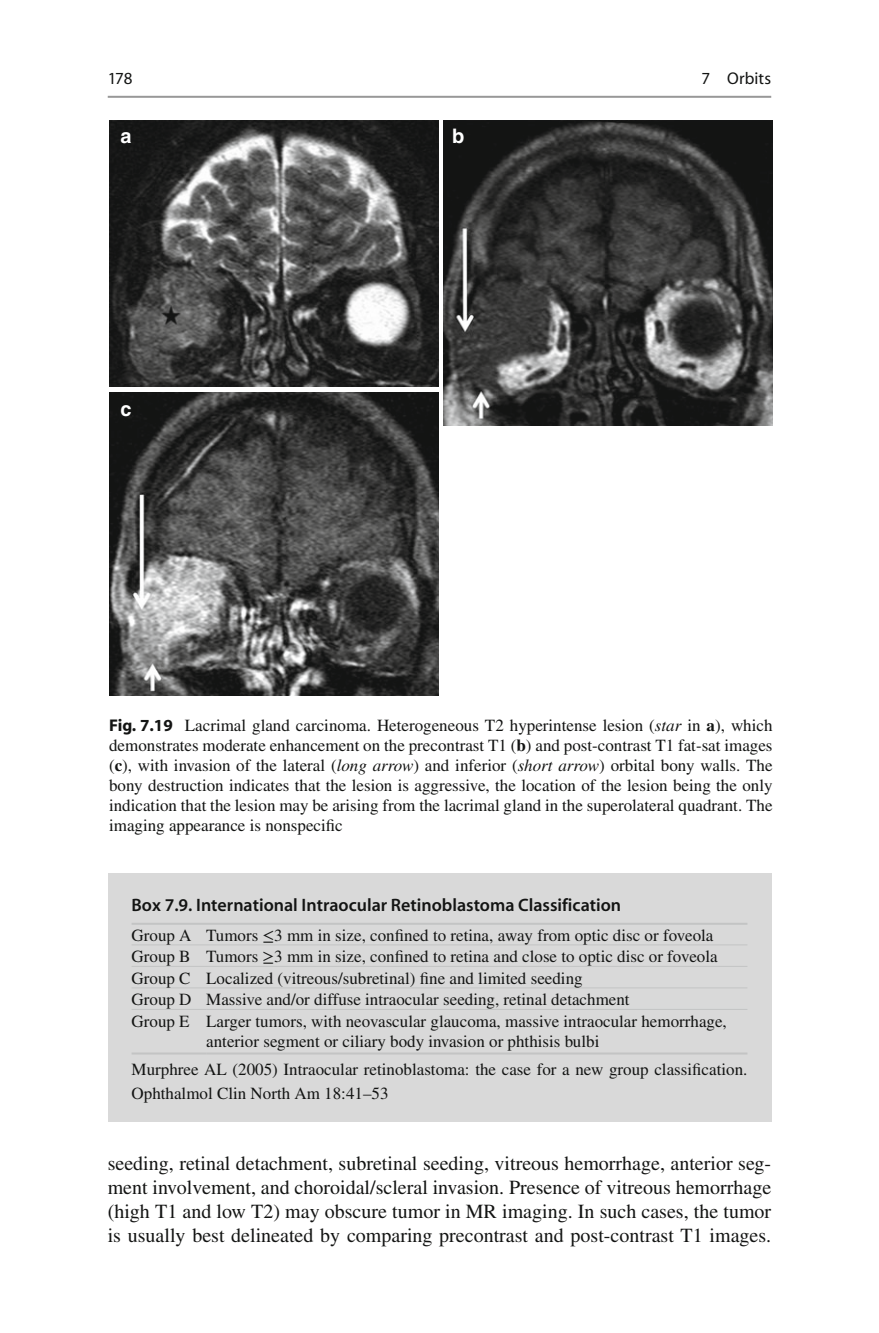
<style>
.page{position:relative;width:879px;height:1333px;background:#fff}
.page>*{position:absolute;margin:0;border:0;box-sizing:border-box;transform-origin:0 0}
.t1{font:20px/24px "Times";color:#131413;text-align:justify}
.t2{font:700 20px "Helvetica";color:#fff}
.t3{font:600 18px "Myriad";color:#131413}
.t4{font:17px/20px "Times";color:#131413}
.t5{font:17px "Myriad";letter-spacing:.01em;color:#131413}
.s1{font-family:"Myriad";font-weight:700}
.s2{font-style:italic}
.s3{font-weight:700}
.s4{font-family:"STIX General"}
</style>
<div class="page">
<div style="left:108px;top:873px;width:663px;height:249px;background:#d9d9d9"></div>
<hr style="left:132px;top:922px;width:615px;height:2px;background:#c3c4c4">
<hr style="left:132px;top:944px;width:615px;height:1px;background:#c3c4c4">
<hr style="left:132px;top:965px;width:615px;height:1px;background:#c3c4c4">
<hr style="left:132px;top:987px;width:615px;height:1px;background:#c3c4c4">
<hr style="left:206px;top:1008px;width:541px;height:1px;background:#c3c4c4">
<hr style="left:206px;top:1052px;width:541px;height:2px;background:#c3c4c4">
<hr style="left:132px;top:1008px;width:74px;height:1px;background:#c3c4c4">
<hr style="left:132px;top:1052px;width:74px;height:2px;background:#c3c4c4">
<img style="left:444px;top:121px;width:328px;height:304px">
<img style="left:109px;top:392px;width:329px;height:303px">
<img style="left:109px;top:121px;width:329px;height:266px">
<hr style="left:108px;top:96px;width:663px;height:2px;background:#989898">
<p class="t5" style="left:108px;top:72px;width:26px">178</p>
<p class="t2" style="left:120px;top:129px;width:13px">a</p>
<p class="t2" style="left:452px;top:129px;width:14px">b</p>
<p class="t2" style="left:120px;top:401px;width:13px">c</p>
<p class="t5" style="left:701px;top:72px;width:71px">7 Orbits</p>
<p class="t4" style="left:109px;top:717px;width:665px;text-align:justify"><span class="s1">Fig. 7.19</span> Lacrimal gland carcinoma. Heterogeneous T2 hyperintense lesion ( <span class="s2">star</span> in <span class="s3">a</span> ), which demonstrates moderate enhancement on the precontrast T1 ( <span class="s3">b</span> ) and post-contrast T1 fat-sat images ( <span class="s3">c</span> ), with invasion of the lateral ( <span class="s2">long arrow</span> ) and inferior ( <span class="s2">short arrow</span> ) orbital bony walls. The bony destruction indicates that the lesion is aggressive, the location of the lesion being the only indication that the lesion may be arising from the lacrimal gland in the superolateral quadrant. The imaging appearance is nonspecific</p>
<p class="t3" style="left:132px;top:897px;width:491px">Box 7.9. International Intraocular Retinoblastoma Classification</p>
<p class="t4" style="left:132px;top:926px;width:583px">Group A Tumors <span class="s4">≤</span>3 mm in size, confined to retina, away from optic disc or foveola</p>
<p class="t4" style="left:132px;top:948px;width:587px">Group B Tumors <span class="s4">≥</span>3 mm in size, confined to retina and close to optic disc or foveola</p>
<p class="t4" style="left:132px;top:969px;width:452px">Group C Localized (vitreous/subretinal) fine and limited seeding</p>
<p class="t4" style="left:132px;top:991px;width:499px">Group D Massive and/or diffuse intraocular seeding, retinal detachment</p>
<p class="t4" style="left:132px;top:1012px;width:597px">Group E Larger tumors, with neovascular glaucoma, massive intraocular hemorrhage,</p>
<p class="t4" style="left:206px;top:1032px;width:395px">anterior segment or ciliary body invasion or phthisis bulbi</p>
<p class="t4" style="left:132px;top:1058px;width:617px;line-height:24px">Murphree AL (2005) Intraocular retinoblastoma: the case for a new group classification.<br>Ophthalmol Clin North Am 18:41–53</p>
<p class="t1" style="left:108px;top:1153px;width:665px">seeding, retinal detachment, subretinal seeding, vitreous hemorrhage, anterior seg&shy;ment involvement, and choroidal/scleral invasion. Presence of vitreous hemorrhage (high T1 and low T2) may obscure tumor in MR imaging. In such cases, the tumor is usually best delineated by comparing precontrast and post-contrast T1 images.</p>
</div>
